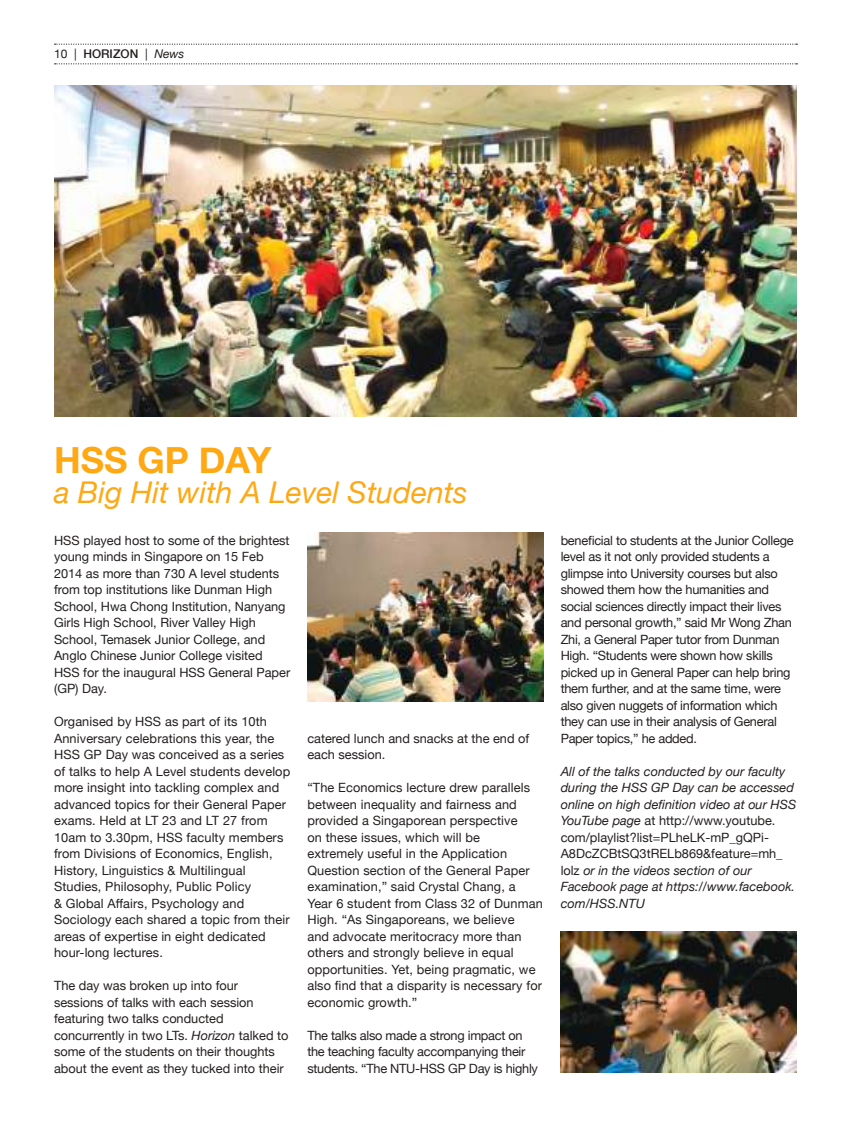
<style>
.page{position:relative;width:851px;height:1127px;background:#fff}
.page>*{position:absolute;margin:0;border:0;box-sizing:border-box;transform-origin:0 0}
.t1{font:700 36px "Helvetica Neue";color:#fea814}
.t2{font:italic 30px "Helvetica Neue";color:#fea814}
.t3{font:12.75px/16.5px "Helvetica Neue";color:#241f1f}
.t4{font:12.75px/16.5px "Helvetica Neue";letter-spacing:-.02em;color:#241f1f}
.t5{font:italic 12.75px/16.5px "Helvetica Neue";color:#241f1f}
.t6{font:500 12px "Helvetica Neue";color:#241f1f}
.s1{font-weight:400}
.s2{font-weight:400;font-style:italic}
.s3{font-style:italic}
.s4{font-style:normal}
</style>
<div class="page">
<svg style="left:55px;top:44px;width:742px;height:1px"></svg>
<svg style="left:55px;top:63px;width:742px;height:1px"></svg>
<img style="left:54px;top:85px;width:742px;height:332px">
<img style="left:307px;top:533px;width:236px;height:168px">
<img style="left:560px;top:931px;width:236px;height:142px">
<p class="t6" style="left:54px;top:44px;width:132px"><span class="s1">10 |</span> HORIZON <span class="s1">|</span> <span class="s2">News</span></p>
<h1 class="t1" style="left:54px;top:427px;width:219px">HSS GP DAY</h1>
<h2 class="t2" style="left:54px;top:467px;width:415px">a Big Hit with A Level Students</h2>
<p class="t3" style="left:54px;top:531px;width:238px">HSS played host to some of the brightest young minds in Singapore on 15 Feb 2014 as more than 730 A level students from top institutions like Dunman High School, Hwa Chong Institution, Nanyang Girls High School, River Valley High School, Temasek Junior College, and Anglo Chinese Junior College visited HSS for the inaugural HSS General Paper (GP) Day.</p>
<p class="t3" style="left:54px;top:713px;width:238px">Organised by HSS as part of its 10th Anniversary celebrations this year, the HSS GP Day was conceived as a series of talks to help A Level students develop more insight into tackling complex and advanced topics for their General Paper exams. Held at LT 23 and LT 27 from 10am to 3.30pm, HSS faculty members from Divisions of Economics, English, History, Linguistics &amp; Multilingual Studies, Philosophy, Public Policy<br>&amp; Global Affairs, Psychology and Sociology each shared a topic from their areas of expertise in eight dedicated hour-long lectures.</p>
<p class="t3" style="left:54px;top:977px;width:236px">The day was broken up into four sessions of talks with each session featuring two talks conducted concurrently in two LTs. <span class="s3">Horizon</span> talked to some of the students on their thoughts about the event as they tucked into their</p>
<p class="t3" style="left:307px;top:729px;width:223px">catered lunch and snacks at the end of each session.</p>
<p class="t3" style="left:307px;top:779px;width:237px">“The Economics lecture drew parallels between inequality and fairness and provided a Singaporean perspective<br>on these issues, which will be<br>extremely useful in the Application Question section of the General Paper examination,” said Crystal Chang, a Year 6 student from Class 32 of Dunman High. “As Singaporeans, we believe<br>and advocate meritocracy more than others and strongly believe in equal opportunities. Yet, being pragmatic, we also find that a disparity is necessary for economic growth.”</p>
<p class="t4" style="left:307px;top:1026px;width:232px">The talks also made a strong impact on the teaching faculty accompanying their students. “The NTU-HSS GP Day is highly</p>
<p class="t4" style="left:560px;top:531px;width:234px">beneficial to students at the Junior College level as it not only provided students a glimpse into University courses but also showed them how the humanities and social sciences directly impact their lives and personal growth,” said Mr Wong Zhan Zhi, a General Paper tutor from Dunman High. “Students were shown how skills picked up in General Paper can help bring them further, and at the same time, were also given nuggets of information which they can use in their analysis of General Paper topics,” he added.</p>
<p class="t5" style="left:560px;top:762px;width:237px">All of the talks conducted by our faculty during the HSS GP Day can be accessed online on high definition video at our HSS YouTube page <span class="s4">at http://www.youtube. com/playlist?list=PLheLK-mP_gQPi-A8DcZCBtSQ3tRELb869&amp;feature=mh_ lolz</span> or in the videos section of our Facebook page at https://www.facebook. com/HSS.NTU</p>
</div>
